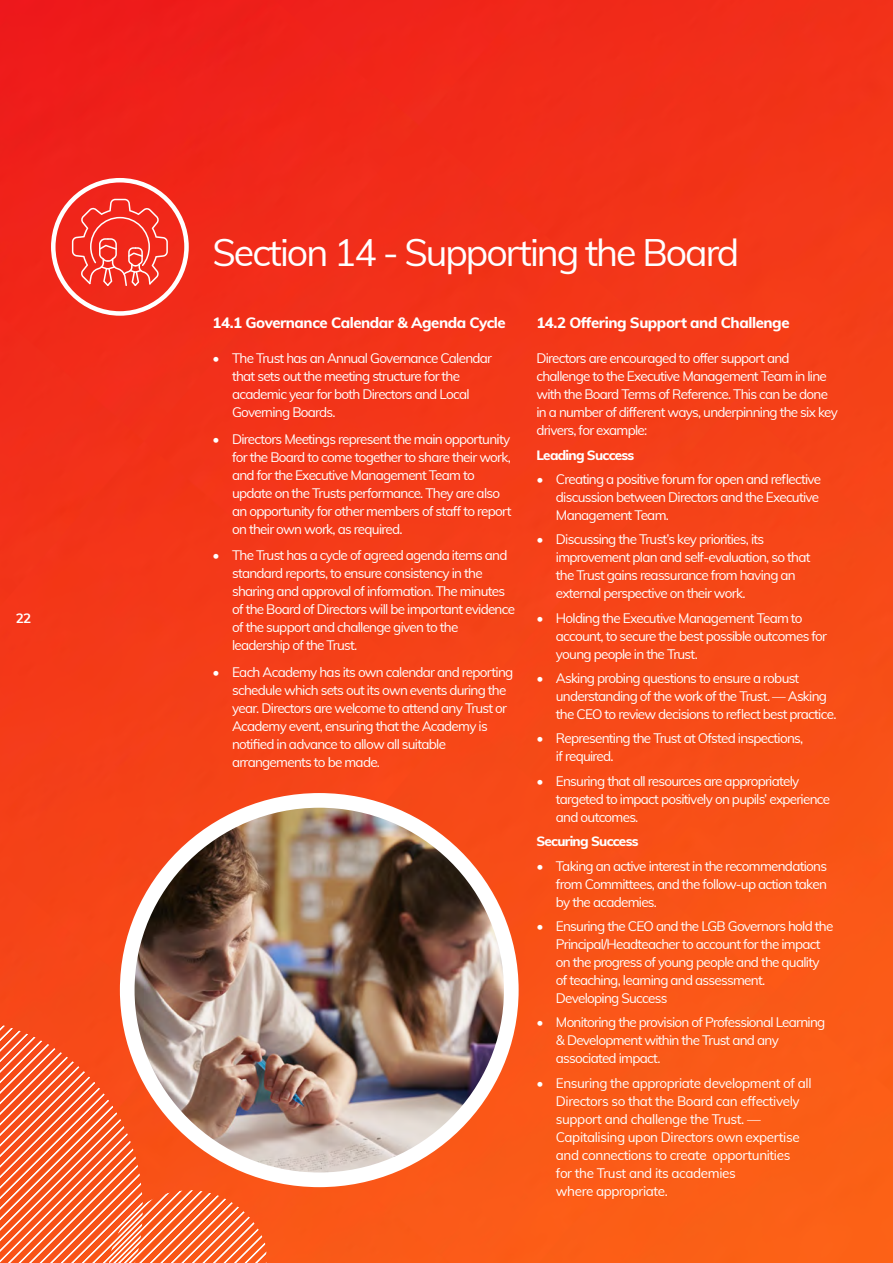
<style>
.page{position:relative;width:893px;height:1263px;background:#fff}
.page>*{position:absolute;margin:0;border:0;box-sizing:border-box;transform-origin:0 0}
.t1{font:37.5px "Muli";letter-spacing:-.055em;color:#fff}
.t2{font:800 15px "Muli";letter-spacing:-.03em;color:#fff}
.t3{font:13.5px/18px "Muli";letter-spacing:-.055em;color:#fff}
.t4{font:13.5px/18px "Muli";letter-spacing:-.03em;color:#fff}
.t5{font:800 13.5px "Muli";letter-spacing:-.055em;color:#fff}
.t6{font:700 13.5px "Muli";color:#fff}
</style>
<div class="page">
<img style="left:0;top:0;width:893px;height:1263px">
<svg style="left:0;top:1024px;width:266px;height:239px;background:#f87042"></svg>
<img style="left:127px;top:806px;width:384px;height:374px">
<div style="left:120px;top:793px;width:399px;height:394px;border:15px solid #fff;border-radius:50%"></div>
<svg style="left:51px;top:178px;width:138px;height:138px;background:#f2493e"></svg>
<p class="t6" style="left:16px;top:608px;width:17px">22</p>
<p class="t1" style="left:213px;top:225px;width:528px">Section 14 - Supporting the Board</p>
<p class="t2" style="left:213px;top:312px;width:295px">14.1 Governance Calendar &amp; Agenda Cycle</p>
<p class="t3" style="left:232px;top:349px;width:262px;text-indent:-19px">• The Trust has an Annual Governance Calendar that sets out the meeting structure for the academic year for both Directors and Local Governing Boards.</p>
<p class="t3" style="left:232px;top:429px;width:281px;text-indent:-19px">• Directors Meetings represent the main opportunity for the Board to come together to share their work, and for the Executive Management Team to update on the Trusts performance. They are also an opportunity for other members of staff to report on their own work, as required.</p>
<p class="t3" style="left:232px;top:546px;width:284px;text-indent:-19px">• The Trust has a cycle of agreed agenda items and standard reports, to ensure consistency in the sharing and approval of information. The minutes of the Board of Directors will be important evidence of the support and challenge given to the leadership of the Trust.</p>
<p class="t3" style="left:232px;top:662px;width:283px;text-indent:-19px">• Each Academy has its own calendar and reporting schedule which sets out its own events during the year. Directors are welcome to attend any Trust or Academy event, ensuring that the Academy is notified in advance to allow all suitable arrangements to be made.</p>
<p class="t2" style="left:536px;top:312px;width:255px">14.2 Offering Support and Challenge</p>
<p class="t3" style="left:536px;top:349px;width:303px">Directors are encouraged to offer support and challenge to the Executive Management Team in line with the Board Terms of Reference. This can be done in a number of different ways, underpinning the six key drivers, for example:</p>
<p class="t5" style="left:536px;top:445px;width:99px">Leading Success</p>
<p class="t3" style="left:556px;top:469px;width:267px;text-indent:-19px">• Creating a positive forum for open and reflective discussion between Directors and the Executive<br>Management Team.</p>
<p class="t3" style="left:556px;top:530px;width:256px;text-indent:-19px">• Discussing the Trust’s key priorities, its improvement plan and self-evaluation, so that the Trust gains reassurance from having an external perspective on their work.</p>
<p class="t3" style="left:556px;top:608px;width:273px;text-indent:-19px">• Holding the Executive Management Team to account, to secure the best possible outcomes for young people in the Trust.</p>
<p class="t3" style="left:556px;top:668px;width:282px;text-indent:-19px">• Asking probing questions to ensure a robust understanding of the work of the Trust. — Asking the CEO to review decisions to reflect best practice.</p>
<p class="t3" style="left:556px;top:729px;width:249px;text-indent:-19px">• Representing the Trust at Ofsted inspections, if required.</p>
<p class="t3" style="left:556px;top:771px;width:276px;text-indent:-19px">• Ensuring that all resources are appropriately targeted to impact positively on pupils’ experience and outcomes.</p>
<p class="t5" style="left:536px;top:831px;width:104px">Securing Success</p>
<p class="t3" style="left:556px;top:856px;width:273px;text-align:justify;text-indent:-19px">• Taking an active interest in the recommendations from Committees, and the follow-up action taken by the academies.</p>
<p class="t3" style="left:556px;top:916px;width:279px;text-indent:-19px">• Ensuring the CEO and the LGB Governors hold the Principal/Headteacher to account for the impact on the progress of young people and the quality of teaching, learning and assessment.<br>Developing Success</p>
<p class="t3" style="left:556px;top:1013px;width:271px;text-indent:-19px">• Monitoring the provision of Professional Learning &amp; Development within the Trust and any associated impact.</p>
<p class="t4" style="left:556px;top:1073px;width:257px;text-indent:-19px">• Ensuring the appropriate development of all Directors so that the Board can effectively support and challenge the Trust. — Capitalising upon Directors own expertise and connections to create opportunities<br>for the Trust and its academies<br>where appropriate.</p>
</div>
